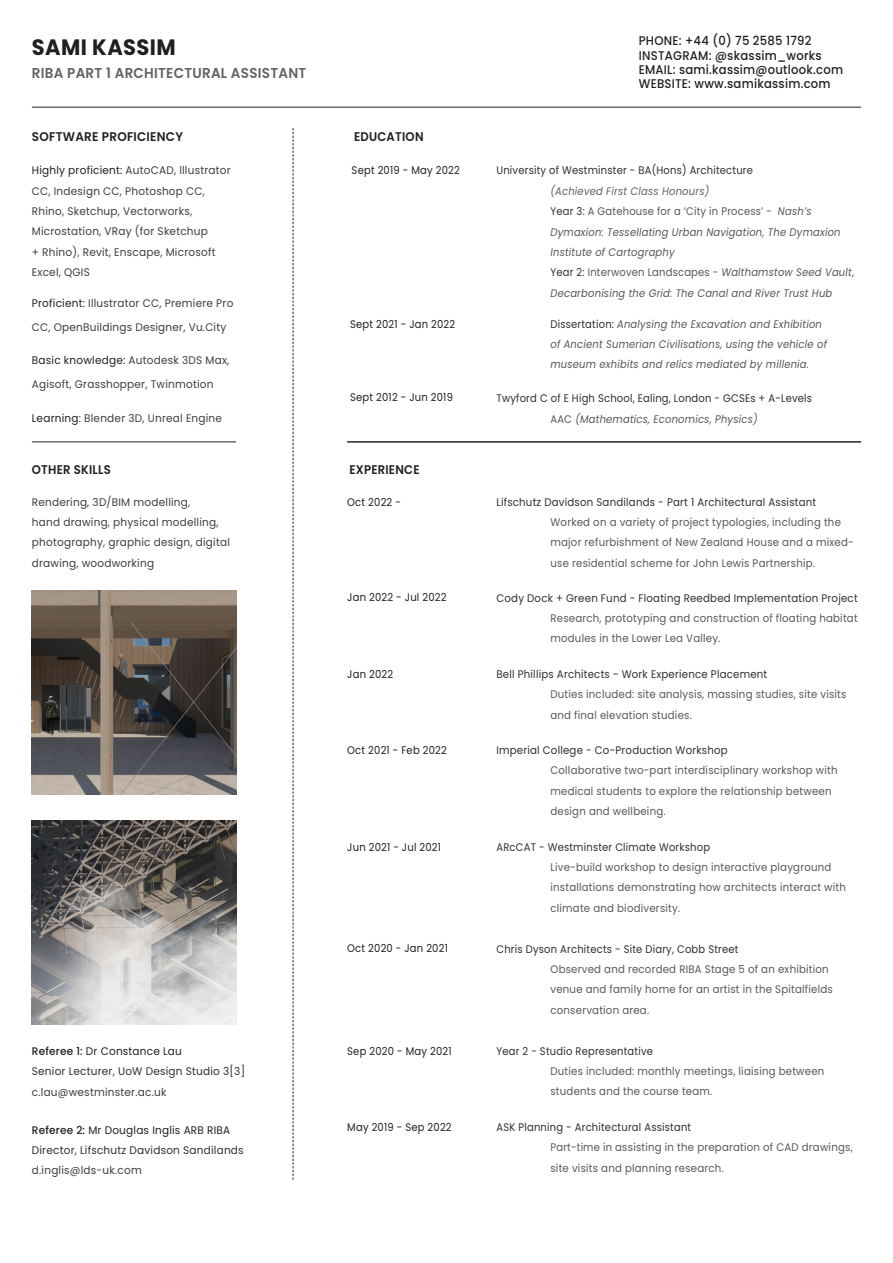
<style>
.page{position:relative;width:893px;height:1263px;background:#fff}
.page>*{position:absolute;margin:0;border:0;box-sizing:border-box;transform-origin:0 0}
.t1{font:700 22.2px "Poppins";letter-spacing:.02em;color:#231f20;scale:.94 1}
.t2{font:600 14.25px "Poppins";letter-spacing:.02em;color:#636366;scale:.94 1}
.t3{font:500 12.6px "Poppins";letter-spacing:.02em;color:#231f20;scale:.92 1}
.t4{font:600 12.6px "Poppins";letter-spacing:.02em;color:#231f20;scale:.92 1}
.t5{font:600 12.6px "Poppins";letter-spacing:.02em;color:#231f20;scale:.95 1}
.t6{font:10.95px/20.4px "Poppins";letter-spacing:.02em;color:#57585a;scale:.92 1}
.t7{font:10.95px/20.4px "Poppins";letter-spacing:.02em;color:#3e3e3f;scale:.95 1}
.t8{font:italic 10.95px/20.4px "Poppins";letter-spacing:.02em;color:#57585a;scale:.9 1}
.t9{font:10.95px "Poppins";letter-spacing:.02em;color:#312f30;scale:.9 1}
.t10{font:10.95px "Poppins";letter-spacing:.02em;color:#312f30;scale:.92 1}
.t11{font:10.95px "Poppins";letter-spacing:.02em;color:#231f20;scale:.9 1}
.t12{font:10.95px/20.4px "Poppins";letter-spacing:.02em;color:#57585a;scale:.9 1}
.t13{font:10.95px "Poppins";letter-spacing:.02em;color:#312f30;scale:.95 1}
.t14{font:10.95px "Poppins";letter-spacing:.02em;color:#231f20;scale:.95 1}
.t15{font:italic 10.95px "Poppins";letter-spacing:.02em;color:#636366;scale:.9 1}
.s1{color:#231f20}
.s2{font-weight:500}
.s3{font-style:normal;color:#312f30}
.s4{font-style:normal}
</style>
<div class="page">
<img style="left:32px;top:820px;width:204px;height:204px">
<hr style="left:32px;top:107px;width:829px;height:1px;background:#231f20">
<hr style="left:347px;top:441px;width:514px;height:1px;background:#231f20">
<hr style="left:32px;top:441px;width:204px;height:1px;background:#231f20">
<svg style="left:293px;top:128px;width:1px;height:1052px"></svg>
<img style="left:32px;top:591px;width:204px;height:204px">
<p class="t1" style="left:32px;top:34px;width:155px">SAMI KASSIM</p>
<p class="t2" style="left:32px;top:65px;width:293px">RIBA PART 1 ARCHITECTURAL ASSISTANT</p>
<p class="t5" style="left:32px;top:129px;width:161px">SOFTWARE PROFICIENCY</p>
<p class="t4" style="left:354px;top:129px;width:77px">EDUCATION</p>
<p class="t7" style="left:32px;top:160px;width:211px"><span class="s1">Highly proficient:</span> AutoCAD, Illustrator<br>CC, Indesign CC, Photoshop CC,<br>Rhino, Sketchup, Vectorworks,<br>Microstation, VRay (for Sketchup<br>+ Rhino), Revit, Enscape, Microsoft<br>Excel, QGIS</p>
<p class="t7" style="left:32px;top:292px;width:214px;line-height:23.4px"><span class="s1">Proficient:</span> Illustrator CC, Premiere Pro<br>CC, OpenBuildings Designer, Vu.City</p>
<p class="t7" style="left:32px;top:349px;width:209px;line-height:23.4px"><span class="s1">Basic knowledge:</span> Autodesk 3DS Max,<br>Agisoft, Grasshopper, Twinmotion</p>
<p class="t7" style="left:32px;top:408px;width:202px"><span class="s1">Learning:</span> Blender 3D, Unreal Engine</p>
<p class="t11" style="left:352px;top:164px;width:122px">Sept 2019 - May 2022</p>
<p class="t11" style="left:350px;top:318px;width:118px">Sept 2021 - Jan 2022</p>
<p class="t11" style="left:350px;top:391px;width:116px">Sept 2012 - Jun 2019</p>
<p class="t4" style="left:32px;top:462px;width:87px">OTHER SKILLS</p>
<p class="t4" style="left:349px;top:462px;width:78px">EXPERIENCE</p>
<p class="t7" style="left:32px;top:492px;width:210px">Rendering, 3D/BIM modelling,<br>hand drawing, physical modelling, photography, graphic design, digital drawing, woodworking</p>
<p class="t14" style="left:32px;top:1045px;width:159px"><span class="s2">Referee 1:</span> Dr Constance Lau</p>
<p class="t13" style="left:32px;top:1065px;width:226px">Senior Lecturer, UoW Design Studio 3[3]</p>
<p class="t7" style="left:32px;top:1082px;width:143px">c.lau@westminster.ac.uk</p>
<p class="t14" style="left:32px;top:1123px;width:210px"><span class="s2">Referee 2:</span> Mr Douglas Inglis ARB RIBA</p>
<p class="t13" style="left:32px;top:1144px;width:225px">Director, Lifschutz Davidson Sandilands</p>
<p class="t7" style="left:32px;top:1160px;width:117px">d.inglis@lds-uk.com</p>
<p class="t11" style="left:347px;top:495px;width:61px">Oct 2022 -</p>
<p class="t11" style="left:347px;top:591px;width:112px">Jan 2022 - Jul 2022</p>
<p class="t11" style="left:347px;top:668px;width:53px">Jan 2022</p>
<p class="t11" style="left:347px;top:744px;width:112px">Oct 2021 - Feb 2022</p>
<p class="t11" style="left:347px;top:841px;width:106px">Jun 2021 - Jul 2021</p>
<p class="t11" style="left:347px;top:942px;width:113px">Oct 2020 - Jan 2021</p>
<p class="t11" style="left:347px;top:1045px;width:117px">Sep 2020 - May 2021</p>
<p class="t11" style="left:347px;top:1121px;width:118px">May 2019 - Sep 2022</p>
<p class="t3" style="left:639px;top:33px;width:189px">PHONE: +44 (0) 75 2585 1792</p>
<p class="t3" style="left:639px;top:48px;width:200px">INSTAGRAM: @skassim_works</p>
<p class="t3" style="left:639px;top:62px;width:224px">EMAIL: sami.kassim@outlook.com</p>
<p class="t3" style="left:639px;top:77px;width:210px">WEBSITE: www.samikassim.com</p>
<p class="t9" style="left:496px;top:164px;width:287px">University of Westminster - BA(Hons) Architecture</p>
<p class="t15" style="left:550px;top:185px;width:178px">(Achieved First Class Honours)</p>
<p class="t8" style="left:550px;top:201px;width:324px"><span class="s3">Year 3:</span> <span class="s4">A Gatehouse for a ‘City in Process’ -</span> Nash’s<br>Dymaxion: Tessellating Urban Navigation, The Dymaxion<br>Institute of Cartography</p>
<p class="t8" style="left:550px;top:262px;width:339px"><span class="s3">Year 2:</span> <span class="s4">Interwoven Landscapes -</span> Walthamstow Seed Vault<span class="s4">,<br></span>Decarbonising the Grid: The Canal and River Trust Hub</p>
<p class="t8" style="left:550px;top:314px;width:309px"><span class="s3">Dissertation:</span> Analysing the Excavation and Exhibition of Ancient Sumerian Civilisations, using the vehicle of museum exhibits and relics mediated by millenia.</p>
<p class="t9" style="left:496px;top:392px;width:352px">Twyford C of E High School, Ealing, London - GCSEs + A-Levels</p>
<p class="t8" style="left:550px;top:409px;width:232px"><span class="s4">AAC</span> (Mathematics, Economics, Physics)</p>
<p class="t10" style="left:496px;top:495px;width:349px">Lifschutz Davidson Sandilands - Part 1 Architectural Assistant</p>
<p class="t6" style="left:550px;top:512px;width:317px">Worked on a variety of project typologies, including the</p>
<p class="t6" style="left:550px;top:532px;width:331px">major refurbishment of New Zealand House and a mixed&shy;use residential scheme for John Lewis Partnership.</p>
<p class="t10" style="left:496px;top:591px;width:394px">Cody Dock + Green Fund - Floating Reedbed Implementation Project</p>
<p class="t6" style="left:550px;top:608px;width:335px">Research, prototyping and construction of floating habitat modules in the Lower Lea Valley.</p>
<p class="t10" style="left:496px;top:668px;width:296px">Bell Phillips Architects - Work Experience Placement</p>
<p class="t6" style="left:550px;top:684px;width:323px">Duties included: site analysis, massing studies, site visits and final elevation studies.</p>
<p class="t10" style="left:496px;top:744px;width:253px">Imperial College - Co-Production Workshop</p>
<p class="t6" style="left:550px;top:760px;width:314px">Collaborative two-part interdisciplinary workshop with medical students to explore the relationship between design and wellbeing.</p>
<p class="t9" style="left:496px;top:840px;width:239px">ARcCAT - Westminster Climate Workshop</p>
<p class="t6" style="left:550px;top:857px;width:323px">Live-build workshop to design interactive playground installations demonstrating how architects interact with climate and biodiversity.</p>
<p class="t9" style="left:496px;top:942px;width:271px">Chris Dyson Architects - Site Diary, Cobb Street</p>
<p class="t6" style="left:550px;top:959px;width:308px">Observed and recorded RIBA Stage 5 of an exhibition venue and family home for an artist in the Spitalfields conservation area.</p>
<p class="t9" style="left:496px;top:1044px;width:175px">Year 2 - Studio Representative</p>
<p class="t6" style="left:550px;top:1061px;width:299px">Duties included: monthly meetings, liaising between students and the course team.</p>
<p class="t9" style="left:496px;top:1121px;width:218px">ASK Planning - Architectural Assistant</p>
<p class="t12" style="left:550px;top:1137px;width:337px">Part-time in assisting in the preparation of CAD drawings, site visits and planning research.</p>
</div>
